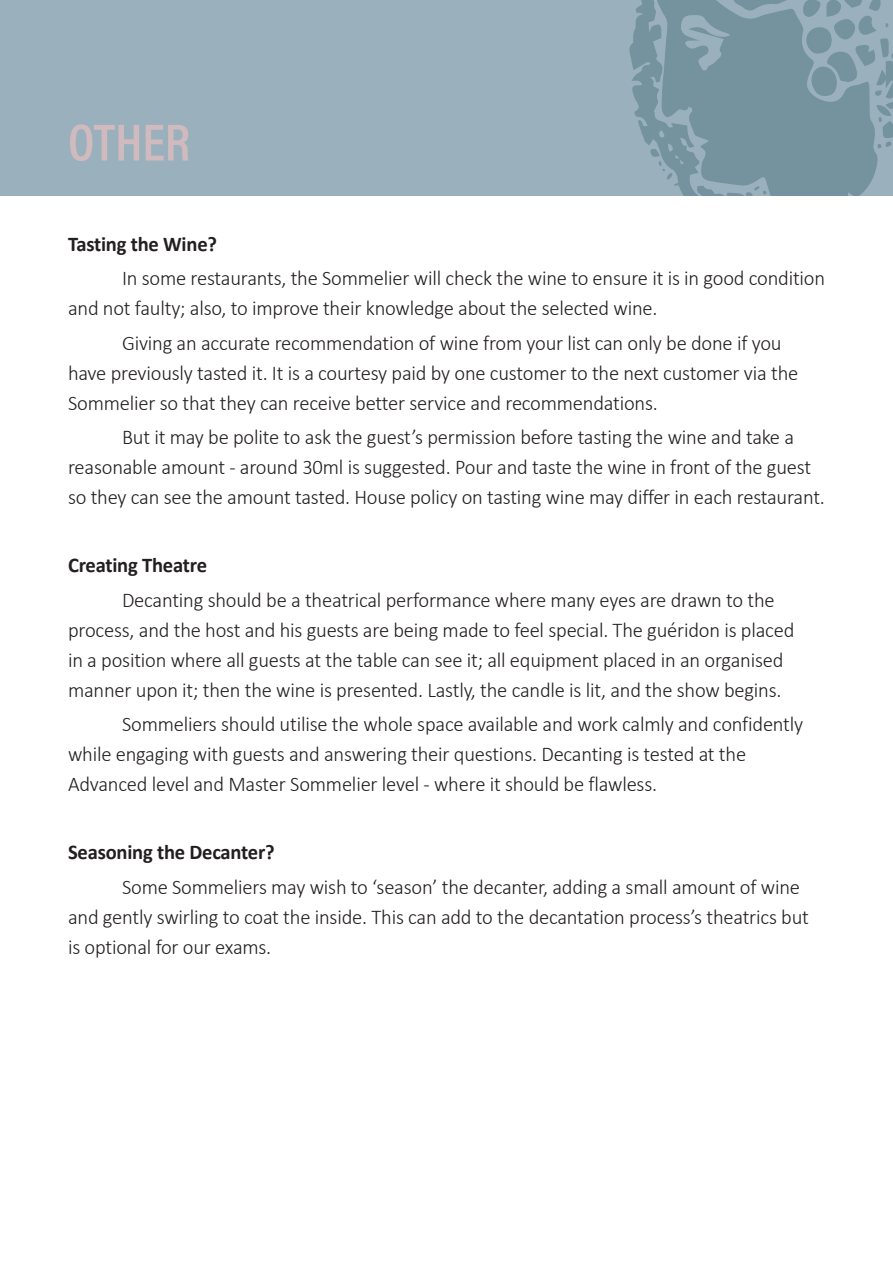
<style>
.page{position:relative;width:893px;height:1263px;background:#fff}
.page>*{position:absolute;margin:0;border:0;box-sizing:border-box;transform-origin:0 0}
.t1{font:600 52.5px "Acumin Pro Cond";color:#d0babe}
.t2{font:300 21px/30px "Calibri";letter-spacing:-.01em;color:#231f20}
.t3{font:700 21px "Calibri";letter-spacing:-.01em;color:#231f20}
</style>
<div class="page">
<div style="left:0;top:0;width:893px;height:196px;background:#9ab1bd"></div>
<svg style="left:629px;top:0;width:264px;height:196px"></svg>
<p class="t1" style="left:68px;top:108px;width:124px">OTHER</p>
<p class="t3" style="left:68px;top:231px;width:150px">Tasting the Wine?</p>
<p class="t2" style="left:68px;top:262px;width:759px;text-indent:54px">In some restaurants, the Sommelier will check the wine to ensure it is in good condition and not faulty; also, to improve their knowledge about the selected wine.</p>
<p class="t2" style="left:68px;top:327px;width:732px;text-indent:54px">Giving an accurate recommendation of wine from your list can only be done if you have previously tasted it. It is a courtesy paid by one customer to the next customer via the<br>Sommelier so that they can receive better service and recommendations.</p>
<p class="t2" style="left:68px;top:421px;width:758px;text-indent:54px">But it may be polite to ask the guest’s permission before tasting the wine and take a reasonable amount - around 30ml is suggested. Pour and taste the wine in front of the guest so they can see the amount tasted. House policy on tasting wine may differ in each restaurant.</p>
<p class="t3" style="left:68px;top:552px;width:141px">Creating Theatre</p>
<p class="t2" style="left:68px;top:584px;width:728px;text-indent:54px">Decanting should be a theatrical performance where many eyes are drawn to the process, and the host and his guests are being made to feel special. The guéridon is placed in a position where all guests at the table can see it; all equipment placed in an organised manner upon it; then the wine is presented. Lastly, the candle is lit, and the show begins.</p>
<p class="t2" style="left:68px;top:708px;width:737px;text-indent:54px">Sommeliers should utilise the whole space available and work calmly and confidently while engaging with guests and answering their questions. Decanting is tested at the<br>Advanced level and Master Sommelier level - where it should be flawless.</p>
<p class="t3" style="left:68px;top:839px;width:208px">Seasoning the Decanter?</p>
<p class="t2" style="left:68px;top:871px;width:742px;text-indent:54px">Some Sommeliers may wish to ‘season’ the decanter, adding a small amount of wine and gently swirling to coat the inside. This can add to the decantation process’s theatrics but is optional for our exams.</p>
</div>
